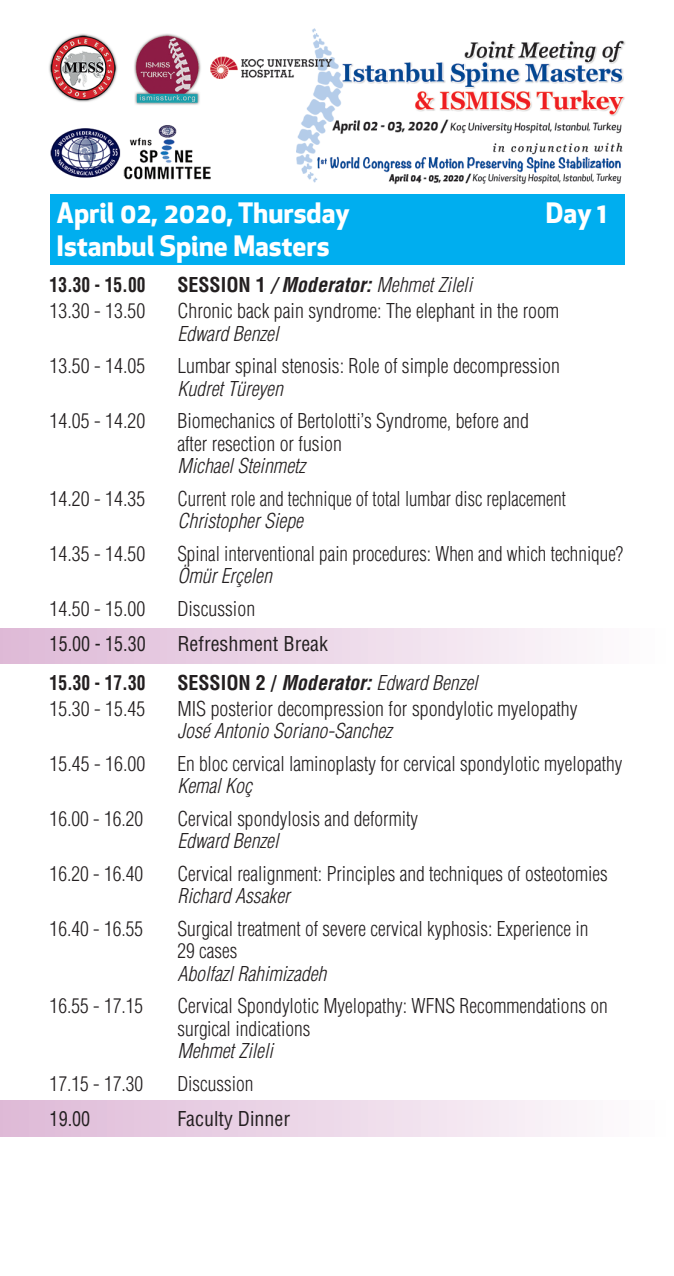
<style>
.page{position:relative;width:674px;height:1276px;background:#fff}
.page>*{position:absolute;margin:0;border:0;box-sizing:border-box;transform-origin:0 0}
.t1{font:700 27.5px/33px "Apex New";color:#fff}
.t2{font:20px/22.5px "Helvetica Condensed Light Tr";color:#231f20}
.t3{font:20px "Helvetica Cond Light Italic Tr";color:#231f20}
.t4{font:20px "Helvetica Condensed Light Tr";color:#231f20;scale:.96 1}
.t5{font:20px "Helvetica Condensed Light Tr";color:#231f20;scale:.94 1}
.t6{font:20px "Helvetica Cond Normal Tr";color:#231f20}
.t7{font:20px "Helvetica Cond Bold Tr";color:#231f20;scale:.87 1}
.t8{font:20px "Helvetica Cond Normal Tr";color:#231f20;scale:.9 1}
.s1{font-family:"Helvetica Cond Bold Tr"}
.s2{font-family:"Helvetica Cond Bold Ita Tr"}
</style>
<div class="page">
<img style="left:0;top:28px;width:625px;height:1109px">
<div style="left:50px;top:194px;width:574px;height:71px;background:#00aeef"></div>
<div style="left:0;top:628px;width:664px;height:36px;background:linear-gradient(to right,#deb8d6,#fefcfd)"></div>
<div style="left:0;top:1100px;width:664px;height:36px;background:linear-gradient(to right,#deb8d6,#fefcfd)"></div>
<h1 class="t1" style="left:56px;top:195px;width:294px">April 02, 2020, Thursday<br>Istanbul Spine Masters</h1>
<p class="t7" style="left:50px;top:272px;width:111px">13.30 - 15.00</p>
<p class="t3" style="left:177px;top:273px;width:296px"><span class="s1">SESSION 1</span> <span class="s2">/ Moderator:</span> Mehmet Zileli</p>
<p class="t2" style="left:50px;top:299px;width:97px">13.30 - 13.50</p>
<p class="t2" style="left:177px;top:299px;width:383px">Chronic back pain syndrome: The elephant in the room</p>
<p class="t3" style="left:177px;top:322px;width:103px">Edward Benzel</p>
<p class="t2" style="left:50px;top:354px;width:97px">13.50 - 14.05</p>
<p class="t2" style="left:177px;top:354px;width:384px">Lumbar spinal stenosis: Role of simple decompression</p>
<p class="t3" style="left:177px;top:377px;width:107px">Kudret Türeyen</p>
<p class="t2" style="left:50px;top:409px;width:97px">14.05 - 14.20</p>
<p class="t2" style="left:177px;top:409px;width:353px">Biomechanics of Bertolotti’s Syndrome, before and after resection or fusion</p>
<p class="t3" style="left:177px;top:454px;width:129px">Michael Steinmetz</p>
<p class="t2" style="left:50px;top:487px;width:97px">14.20 - 14.35</p>
<p class="t5" style="left:177px;top:487px;width:414px">Current role and technique of total lumbar disc replacement</p>
<p class="t3" style="left:177px;top:509px;width:127px">Christopher Siepe</p>
<p class="t2" style="left:50px;top:542px;width:97px">14.35 - 14.50</p>
<p class="t4" style="left:177px;top:542px;width:466px">Spinal interventional pain procedures: When and which technique?</p>
<p class="t3" style="left:177px;top:564px;width:96px">Ömür Erçelen</p>
<p class="t2" style="left:50px;top:597px;width:97px">14.50 - 15.00</p>
<p class="t2" style="left:177px;top:597px;width:79px">Discussion</p>
<p class="t8" style="left:50px;top:631px;width:108px">15.00 - 15.30</p>
<p class="t6" style="left:177px;top:631px;width:152px">Refreshment Break</p>
<p class="t7" style="left:50px;top:670px;width:111px">15.30 - 17.30</p>
<p class="t3" style="left:177px;top:670px;width:301px"><span class="s1">SESSION 2 /</span> <span class="s2">Moderator:</span> Edward Benzel</p>
<p class="t2" style="left:50px;top:697px;width:97px">15.30 - 15.45</p>
<p class="t2" style="left:177px;top:697px;width:401px">MIS posterior decompression for spondylotic myelopathy</p>
<p class="t3" style="left:177px;top:719px;width:216px">José Antonio Soriano-Sanchez</p>
<p class="t2" style="left:50px;top:752px;width:97px">15.45 - 16.00</p>
<p class="t2" style="left:177px;top:752px;width:446px">En bloc cervical laminoplasty for cervical spondylotic myelopathy</p>
<p class="t3" style="left:177px;top:774px;width:76px">Kemal Koç</p>
<p class="t2" style="left:50px;top:807px;width:95px">16.00 - 16.20</p>
<p class="t2" style="left:177px;top:807px;width:242px">Cervical spondylosis and deformity</p>
<p class="t3" style="left:177px;top:829px;width:103px">Edward Benzel</p>
<p class="t2" style="left:50px;top:862px;width:95px">16.20 - 16.40</p>
<p class="t2" style="left:177px;top:862px;width:431px">Cervical realignment: Principles and techniques of osteotomies</p>
<p class="t3" style="left:177px;top:884px;width:114px">Richard Assaker</p>
<p class="t2" style="left:50px;top:917px;width:95px">16.40 - 16.55</p>
<p class="t2" style="left:177px;top:917px;width:412px">Surgical treatment of severe cervical kyphosis: Experience in<br>29 cases</p>
<p class="t3" style="left:177px;top:962px;width:150px">Abolfazl Rahimizadeh</p>
<p class="t2" style="left:50px;top:994px;width:95px">16.55 - 17.15</p>
<p class="t2" style="left:177px;top:994px;width:431px">Cervical Spondylotic Myelopathy: WFNS Recommendations on surgical indications</p>
<p class="t3" style="left:177px;top:1039px;width:97px">Mehmet Zileli</p>
<p class="t2" style="left:50px;top:1072px;width:95px">17.15 - 17.30</p>
<p class="t2" style="left:177px;top:1072px;width:78px">Discussion</p>
<p class="t8" style="left:50px;top:1106px;width:46px">19.00</p>
<p class="t6" style="left:177px;top:1106px;width:114px">Faculty Dinner</p>
<h1 class="t1" style="left:545px;top:195px;width:63px">Day 1</h1>
</div>
